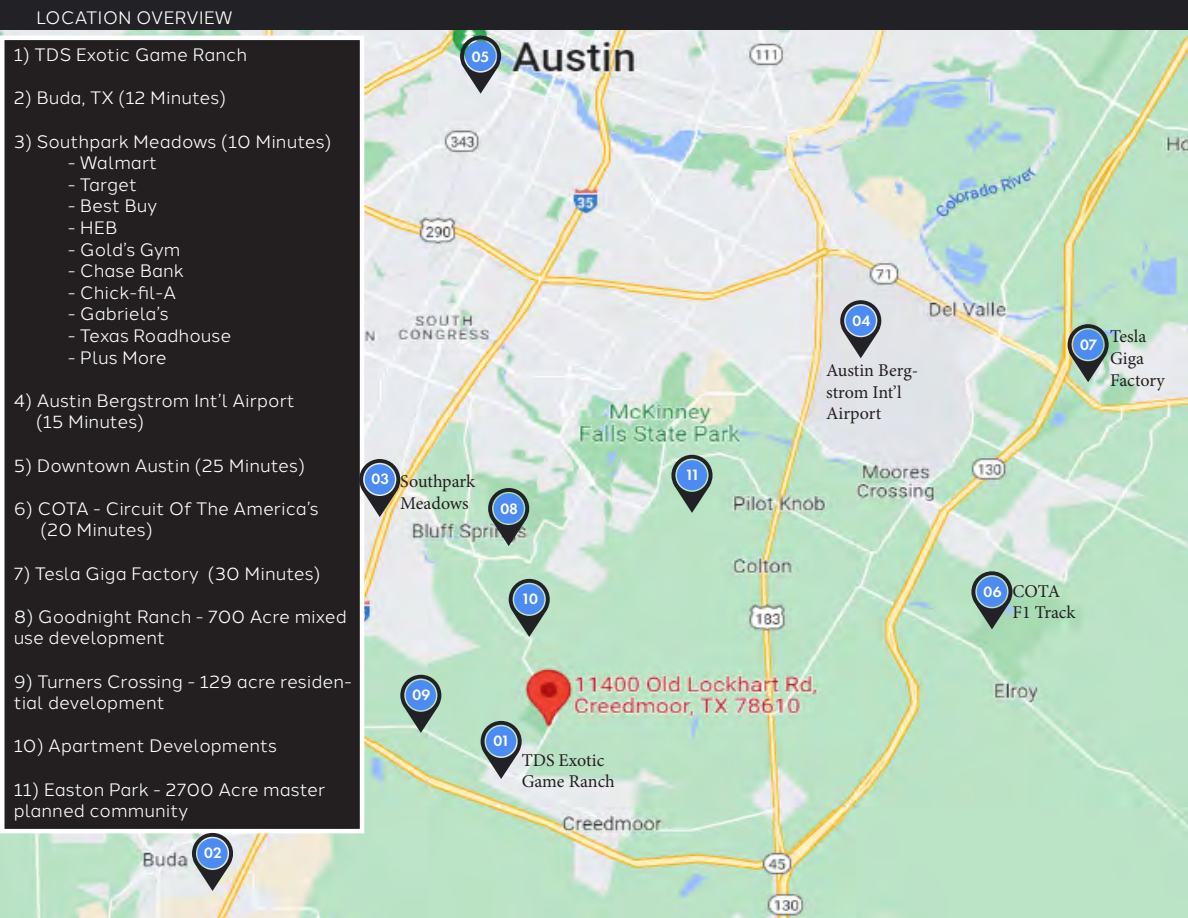
<style>
.page{position:relative;width:1188px;height:918px;background:#fff}
.page>*{position:absolute;margin:0;border:0;box-sizing:border-box;transform-origin:0 0}
.t1{font:18px/21.6px "Halcom";color:#fff}
.t2{font:18px/21.6px "Minion Pro";letter-spacing:-.005em;color:#231f20}
.t3{font:600 15.6px "Futura PT";color:#fff}
</style>
<div class="page">
<div style="left:0;top:0;width:1188px;height:36px;background:#212126"></div>
<img style="left:0;top:31px;width:1188px;height:887px">
<div style="left:2px;top:38px;width:360px;height:793px;background:#231f20"></div>
<div style="left:0;top:36px;width:364px;height:797px;border:4px solid #fff"></div>
<svg style="left:481px;top:721px;width:41px;height:58px;background:#8a9492"></svg>
<div style="left:486px;top:726px;width:30px;height:30px;background:#4c8bf1;border-radius:50%"></div>
<svg style="left:192px;top:833px;width:41px;height:58px;background:#929494"></svg>
<div style="left:197px;top:838px;width:31px;height:30px;background:#4c8bf1;border-radius:50%"></div>
<svg style="left:359px;top:459px;width:41px;height:58px;background:#939087"></svg>
<div style="left:365px;top:464px;width:30px;height:31px;background:#4c8bf1;border-radius:50%"></div>
<svg style="left:840px;top:300px;width:41px;height:58px;background:#909296"></svg>
<div style="left:846px;top:306px;width:30px;height:30px;background:#4c8bf1;border-radius:50%"></div>
<svg style="left:460px;top:36px;width:41px;height:58px;background:#889291"></svg>
<div style="left:466px;top:41px;width:30px;height:30px;background:#4c8bf1;border-radius:50%"></div>
<svg style="left:971px;top:571px;width:41px;height:58px;background:#758f80"></svg>
<div style="left:977px;top:577px;width:30px;height:30px;background:#4c8bf1;border-radius:50%"></div>
<svg style="left:1068px;top:324px;width:41px;height:58px;background:#7e8e7b"></svg>
<div style="left:1073px;top:330px;width:30px;height:30px;background:#4c8bf1;border-radius:50%"></div>
<svg style="left:488px;top:488px;width:41px;height:58px;background:#74897d"></svg>
<div style="left:494px;top:493px;width:30px;height:31px;background:#4c8bf1;border-radius:50%"></div>
<svg style="left:400px;top:675px;width:41px;height:58px;background:#7c9285"></svg>
<div style="left:406px;top:680px;width:30px;height:30px;background:#4c8bf1;border-radius:50%"></div>
<svg style="left:509px;top:579px;width:41px;height:58px;background:#7c9286"></svg>
<div style="left:514px;top:584px;width:30px;height:30px;background:#4c8bf1;border-radius:50%"></div>
<svg style="left:671px;top:455px;width:42px;height:58px;background:#7d9586"></svg>
<div style="left:677px;top:460px;width:30px;height:30px;background:#4c8bf1;border-radius:50%"></div>
<p class="t1" style="left:36px;top:6px;width:198px">LOCATION OVERVIEW</p>
<p class="t1" style="left:14px;top:42px;width:235px">1) TDS Exotic Game Ranch</p>
<p class="t1" style="left:14px;top:86px;width:214px">2) Buda, TX (12 Minutes)</p>
<p class="t1" style="left:14px;top:129px;width:320px">3) Southpark Meadows (10 Minutes)</p>
<p class="t1" style="left:68px;top:150px;width:91px">- Walmart</p>
<p class="t1" style="left:68px;top:172px;width:71px">- Target</p>
<p class="t1" style="left:68px;top:194px;width:91px">- Best Buy</p>
<p class="t1" style="left:68px;top:215px;width:51px">- HEB</p>
<p class="t1" style="left:68px;top:237px;width:114px">- Gold’s Gym</p>
<p class="t1" style="left:68px;top:258px;width:118px">- Chase Bank</p>
<p class="t1" style="left:68px;top:280px;width:110px">- Chick-fil-A</p>
<p class="t1" style="left:68px;top:302px;width:102px">- Gabriela’s</p>
<p class="t1" style="left:68px;top:323px;width:165px">- Texas Roadhouse</p>
<p class="t1" style="left:68px;top:345px;width:101px">- Plus More</p>
<p class="t1" style="left:14px;top:388px;width:283px">4) Austin Bergstrom Int’l Airport</p>
<p class="t1" style="left:36px;top:410px;width:110px">(15 Minutes)</p>
<p class="t1" style="left:14px;top:453px;width:293px">5) Downtown Austin (25 Minutes)</p>
<p class="t1" style="left:14px;top:496px;width:307px">6) COTA - Circuit Of The America’s</p>
<p class="t1" style="left:40px;top:518px;width:114px">(20 Minutes)</p>
<p class="t1" style="left:14px;top:561px;width:309px">7) Tesla Giga Factory (30 Minutes)</p>
<p class="t1" style="left:14px;top:604px;width:335px">8) Goodnight Ranch - 700 Acre mixed use development</p>
<p class="t1" style="left:14px;top:669px;width:340px">9) Turners Crossing - 129 acre residen&shy;tial development</p>
<p class="t1" style="left:14px;top:734px;width:265px">10) Apartment Developments</p>
<p class="t1" style="left:14px;top:777px;width:313px">11) Easton Park - 2700 Acre master planned community</p>
<p class="t3" style="left:204px;top:843px;width:19px">02</p>
<p class="t3" style="left:472px;top:47px;width:19px">05</p>
<p class="t3" style="left:372px;top:470px;width:19px">03</p>
<p class="t2" style="left:400px;top:471px;width:76px">Southpark</p>
<p class="t2" style="left:400px;top:493px;width:70px">Meadows</p>
<p class="t3" style="left:500px;top:499px;width:19px">08</p>
<p class="t3" style="left:522px;top:589px;width:18px">10</p>
<p class="t3" style="left:413px;top:685px;width:19px">09</p>
<p class="t3" style="left:493px;top:731px;width:18px">01</p>
<p class="t2" style="left:522px;top:749px;width:95px">TDS Exotic<br>Game Ranch</p>
<p class="t3" style="left:685px;top:465px;width:16px">11</p>
<p class="t3" style="left:853px;top:311px;width:19px">04</p>
<p class="t2" style="left:826px;top:360px;width:94px">Austin Berg&shy;strom Int’l<br>Airport</p>
<p class="t3" style="left:1080px;top:335px;width:19px">07</p>
<p class="t2" style="left:1110px;top:326px;width:38px">Tesla</p>
<p class="t2" style="left:1110px;top:348px;width:35px">Giga</p>
<p class="t2" style="left:1110px;top:369px;width:56px">Factory</p>
<p class="t3" style="left:984px;top:582px;width:20px">06</p>
<p class="t2" style="left:1012px;top:580px;width:49px">COTA</p>
<p class="t2" style="left:1012px;top:602px;width:64px">F1 Track</p>
</div>
